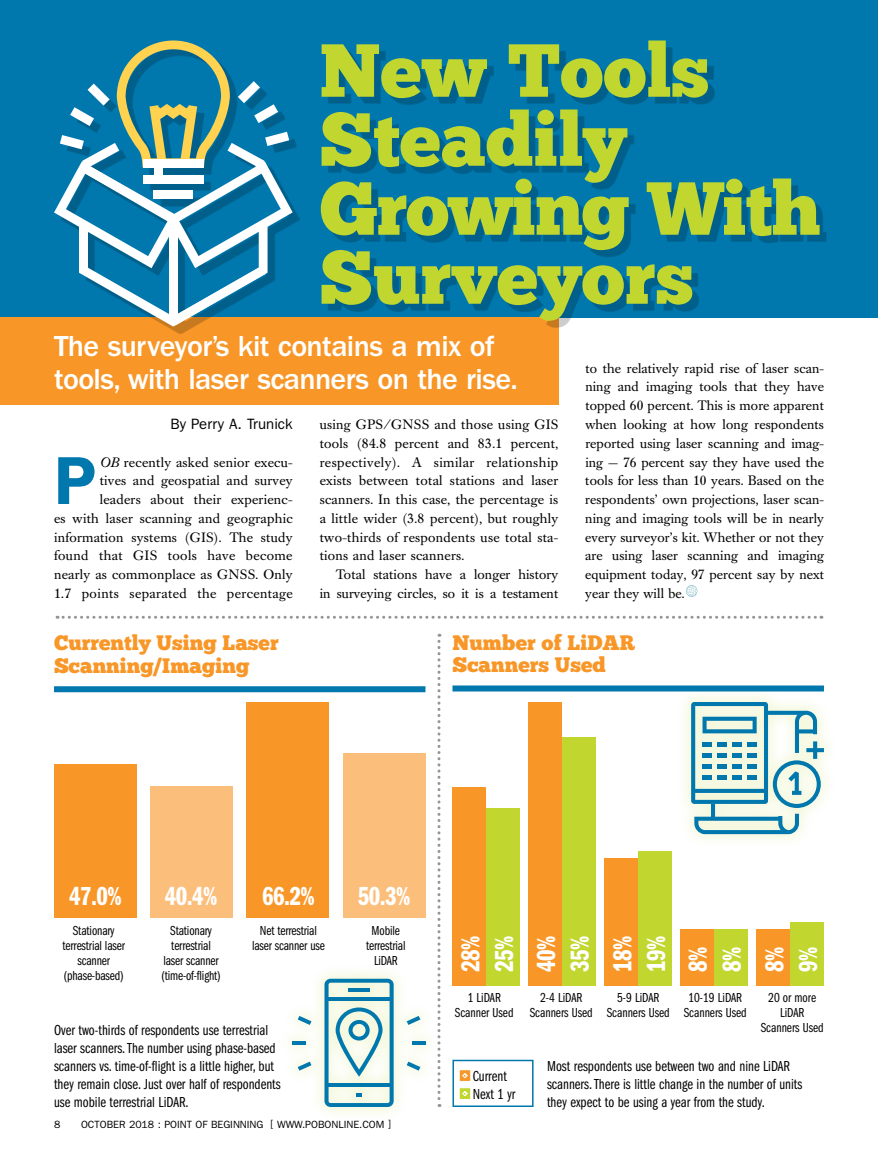
<style>
.page{position:relative;width:878px;height:1161px;background:#fff}
.page>*{position:absolute;margin:0;border:0;box-sizing:border-box;transform-origin:0 0}
.t1{font:75px/69px "Chunk Five";color:#c1d72f}
.t2{font:600 68.1px "Franklin Gothic";color:#0078ae}
.t3{font:500 30px/33px "Franklin Gothic";letter-spacing:-.02em;color:#fff}
.t4{font:27px/33.8px "Franklin Gothic Demi Cmpr";letter-spacing:-.02em;color:#fff}
.t5{font:21px/22.5px "Chunk Five";color:#f89728}
.t6{font:15px/18px "Franklin Gothic Book Cmpr";color:#000}
.t7{font:15px "Franklin Gothic";color:#000}
.t8{font:13.5px/18.8px "Caslon Book BE";letter-spacing:.02em;color:#000;text-align:right}
.t9{font:13.5px/15px "Franklin Gothic Book Cmpr";letter-spacing:-.01em;color:#000;text-align:center}
.t10{font:10.5px "Franklin Gothic";color:#000}
.s1{font-style:italic}
.s2{color:#f89728}
.s3{color:#c1d72f}
</style>
<div class="page">
<div style="left:0;top:0;width:878px;height:317px;background:#0078ae"></div>
<svg style="left:686px;top:585px;width:11px;height:12px"></svg>
<div style="left:0;top:317px;width:558px;height:88px;background:#f89728"></div>
<div style="left:327px;top:47px;width:499px;height:281px;background:#000;opacity:.2"></div>
<div style="left:61px;top:47px;width:238px;height:286px;background:#000;opacity:.2"></div>
<svg style="left:54px;top:40px;width:238px;height:287px"></svg>
<div style="left:169px;top:218px;width:9px;height:103px;background:#fff"></div>
<svg style="left:57px;top:616px;width:764px;height:3px"></svg>
<div style="left:54px;top:686px;width:371px;height:6px;background:#0078ae"></div>
<div style="left:278px;top:964px;width:162px;height:158px;background:#c1d72f;opacity:.2"></div>
<hr style="left:412px;top:1041px;width:13px;height:4px;background:#0078ae">
<svg style="left:406px;top:1016px;width:14px;height:9px"></svg>
<svg style="left:406px;top:1062px;width:14px;height:9px"></svg>
<hr style="left:292px;top:1041px;width:14px;height:4px;background:#0078ae">
<svg style="left:298px;top:1062px;width:13px;height:9px"></svg>
<svg style="left:298px;top:1016px;width:13px;height:9px"></svg>
<svg style="left:324px;top:979px;width:69px;height:128px;background:#a6cfd4"></svg>
<div style="left:54px;top:765px;width:82px;height:153px;background:#f89728"></div>
<div style="left:150px;top:786px;width:83px;height:132px;background:#fcbe7b"></div>
<div style="left:246px;top:702px;width:83px;height:216px;background:#f89728"></div>
<div style="left:343px;top:754px;width:82px;height:164px;background:#fcbe7b"></div>
<div style="left:452px;top:686px;width:372px;height:6px;background:#0078ae"></div>
<div style="left:452px;top:787px;width:34px;height:199px;background:#f89728"></div>
<div style="left:486px;top:808px;width:34px;height:178px;background:#c1d72f"></div>
<div style="left:528px;top:702px;width:34px;height:284px;background:#f89728"></div>
<div style="left:562px;top:737px;width:34px;height:249px;background:#c1d72f"></div>
<div style="left:604px;top:858px;width:34px;height:128px;background:#f89728"></div>
<div style="left:638px;top:851px;width:34px;height:135px;background:#c1d72f"></div>
<div style="left:680px;top:929px;width:34px;height:57px;background:#f89728"></div>
<div style="left:714px;top:929px;width:34px;height:57px;background:#c1d72f"></div>
<div style="left:756px;top:929px;width:34px;height:57px;background:#f89728"></div>
<div style="left:790px;top:922px;width:34px;height:64px;background:#c1d72f"></div>
<div style="left:460px;top:1070px;width:10px;height:11px;border:9px solid #f89728"></div>
<div style="left:460px;top:1088px;width:10px;height:11px;border:9px solid #c1d72f"></div>
<div style="left:452px;top:1060px;width:81px;height:47px;border:2px solid #0078ae"></div>
<div style="left:676px;top:687px;width:162px;height:162px;background:#c1d72f;opacity:.2"></div>
<svg style="left:691px;top:702px;width:133px;height:132px;background:#add3d5"></svg>
<svg style="left:437px;top:634px;width:3px;height:473px"></svg>
<h1 class="t1" style="left:320px;top:36px;width:502px">New Tools<br>Steadily<br>Growing With<br>Surveyors</h1>
<h3 class="t3" style="left:54px;top:330px;width:465px">The surveyor’s kit contains a mix of tools, with laser scanners on the rise.</h3>
<p class="t7" style="left:171px;top:415px;width:123px">By Perry A. Trunick</p>
<p class="t8" style="left:54px;top:453px;width:240px"><span class="s1">OB</span> recently asked senior execu-<br>tives and geospatial and survey<br>leaders about their experienc-<br>es with laser scanning and geographic information systems (GIS). The study found that GIS tools have become nearly as commonplace as GNSS. Only 1.7 points separated the percentage</p>
<h2 class="t2" style="left:54px;top:440px;width:44px">P</h2>
<p class="t8" style="left:320px;top:415px;width:240px;text-align:justify">using GPS/GNSS and those using GIS tools (84.8 percent and 83.1 percent, respectively). A similar relationship exists between total stations and laser scanners. In this case, the percentage is a little wider (3.8 percent), but roughly two-thirds of respondents use total sta&shy;tions and laser scanners.</p>
<p class="t8" style="left:320px;top:565px;width:240px">Total stations have a longer history<br>in surveying circles, so it is a testament</p>
<p class="t8" style="left:585px;top:359px;width:240px;text-align:justify">to the relatively rapid rise of laser scan&shy;ning and imaging tools that they have topped 60 percent. This is more apparent when looking at how long respondents reported using laser scanning and imag&shy;ing – 76 percent say they have used the tools for less than 10 years. Based on the respondents’ own projections, laser scan&shy;ning and imaging tools will be in nearly every surveyor’s kit. Whether or not they are using laser scanning and imaging equipment today, 97 percent say by next year they will be.</p>
<h3 class="t5" style="left:54px;top:632px;width:226px">Currently Using Laser<br>Scanning/Imaging</h3>
<h3 class="t5" style="left:452px;top:631px;width:184px">Number of LiDAR<br>Scanners Used</h3>
<h3 class="t4" style="left:69px;top:879px;width:54px">47.0%</h3>
<h3 class="t4" style="left:165px;top:879px;width:54px">40.4%</h3>
<h3 class="t4" style="left:262px;top:879px;width:54px">66.2%</h3>
<h3 class="t4" style="left:358px;top:879px;width:54px">50.3%</h3>
<p class="t9" style="left:62px;top:923px;width:64px">Stationary terrestrial laser scanner (phase-based)</p>
<p class="t9" style="left:161px;top:923px;width:61px">Stationary terrestrial laser scanner (time-of-flight)</p>
<p class="t9" style="left:252px;top:923px;width:74px">Net terrestrial laser scanner use</p>
<p class="t9" style="left:366px;top:923px;width:41px">Mobile terrestrial<br>LiDAR</p>
<p class="t6" style="left:54px;top:1021px;width:228px">Over two-thirds of respondents use terrestrial laser scanners. The number using phase-based scanners vs. time-of-flight is a little higher, but they remain close. Just over half of respondents use mobile terrestrial LiDAR.</p>
<p class="t10" style="left:54px;top:1119px;width:8px">8</p>
<p class="t10" style="left:81px;top:1119px;width:311px">OCTOBER 2018 : POINT OF BEGINNING [ WWW.POBONLINE.COM ]</p>
<h3 class="t4" style="left:454px;top:972px;width:38px;rotate:-90deg">28%<br>25%</h3>
<h3 class="t4" style="left:529px;top:972px;width:38px;rotate:-90deg">40%<br>35%</h3>
<h3 class="t4" style="left:606px;top:972px;width:38px;rotate:-90deg">18%<br>19%</h3>
<h3 class="t4" style="left:681px;top:972px;width:27px;rotate:-90deg">8%<br>8%</h3>
<h3 class="t4" style="left:758px;top:972px;width:27px;rotate:-90deg">8%<br>9%</h3>
<p class="t9" style="left:455px;top:991px;width:60px">1 LiDAR<br>Scanner Used</p>
<p class="t9" style="left:529px;top:991px;width:64px">2-4 LiDAR<br>Scanners Used</p>
<p class="t9" style="left:606px;top:991px;width:64px">5-9 LiDAR<br>Scanners Used</p>
<p class="t9" style="left:683px;top:991px;width:64px">10-19 LiDAR<br>Scanners Used</p>
<p class="t9" style="left:760px;top:991px;width:64px">20 or more<br>LiDAR<br>Scanners Used</p>
<p class="t6" style="left:464px;top:1067px;width:44px"><span class="s2">•</span> Current</p>
<p class="t6" style="left:464px;top:1085px;width:52px"><span class="s3">•</span> Next 1 yr</p>
<p class="t6" style="left:547px;top:1057px;width:257px">Most respondents use between two and nine LiDAR scanners. There is little change in the number of units they expect to be using a year from the study.</p>
</div>
